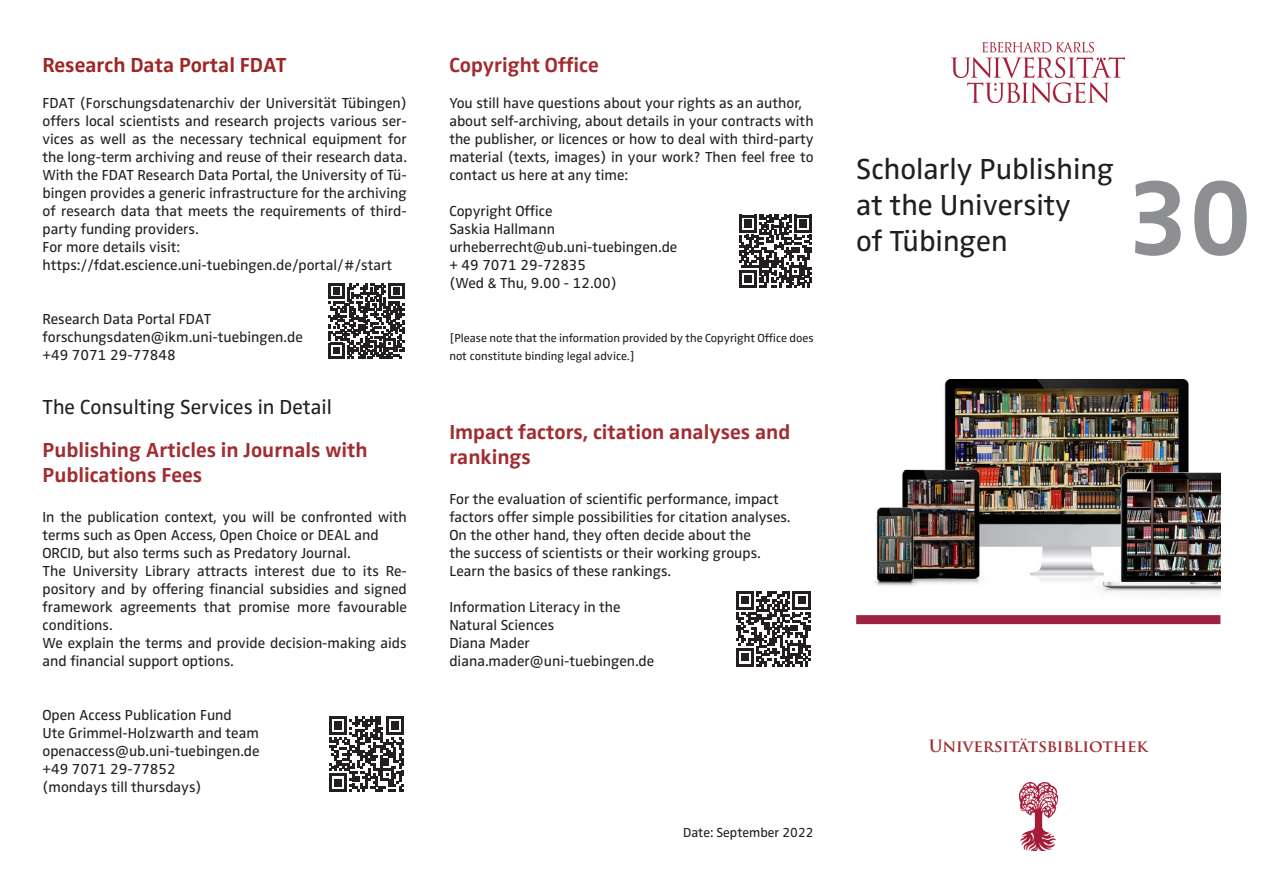
<style>
.page{position:relative;width:1263px;height:893px;background:#fff}
.page>*{position:absolute;margin:0;border:0;box-sizing:border-box;transform-origin:0 0}
.t1{font:700 108px "Zwo OT";color:#8d8f92}
.t2{font:30px "Zwo OT";color:#231f20}
.t3{font:700 21px/25.2px "Zwo OT";color:#a12c31}
.t4{font:21px "Zwo OT";color:#231f20}
.t5{font:700 21px "Zwo OT";color:#9e2624}
.t6{font:700 16.5px "Trajan Pro";letter-spacing:-.015em;color:#a12c31}
.t7{font:15px/18px "Zwo OT";color:#231f20;text-align:justify}
.t8{font:13.5px "Zwo OT";color:#231f20}
.t9{font:12px/18px "Zwo OT";color:#231f20}
</style>
<div class="page">
<img style="left:856px;top:378px;width:364px;height:247px">
<img style="left:1019px;top:782px;width:38px;height:68px">
<img style="left:952px;top:43px;width:173px;height:59px">
<div style="left:856px;top:615px;width:364px;height:9px;background:#9e2343"></div>
<svg style="left:328px;top:283px;width:76px;height:76px"></svg>
<svg style="left:329px;top:717px;width:75px;height:75px"></svg>
<svg style="left:739px;top:215px;width:73px;height:73px"></svg>
<svg style="left:736px;top:591px;width:75px;height:75px"></svg>
<p class="t5" style="left:43px;top:53px;width:245px">Research Data Portal FDAT</p>
<p class="t7" style="left:43px;top:94px;width:366px">FDAT (Forschungsdatenarchiv der Universität Tübingen) offers local scientists and research projects various ser&shy;vices as well as the necessary technical equipment for the long-term archiving and reuse of their research data.<br>With the FDAT Research Data Portal, the University of Tü&shy;bingen provides a generic infrastructure for the archiving of research data that meets the requirements of third&shy;party funding providers.</p>
<p class="t7" style="left:43px;top:238px;width:139px">For more details visit:</p>
<p class="t7" style="left:43px;top:256px;width:351px">https://fdat.escience.uni-tuebingen.de/portal/#/start</p>
<p class="t7" style="left:43px;top:310px;width:170px">Research Data Portal FDAT</p>
<p class="t7" style="left:43px;top:328px;width:262px">forschungsdaten@ikm.uni-tuebingen.de</p>
<p class="t7" style="left:43px;top:346px;width:135px">+49 7071 29-77848</p>
<p class="t4" style="left:43px;top:395px;width:291px">The Consulting Services in Detail</p>
<p class="t3" style="left:43px;top:438px;width:327px">Publishing Articles in Journals with<br>Publications Fees</p>
<p class="t7" style="left:43px;top:508px;width:366px">In the publication context, you will be confronted with terms such as Open Access, Open Choice or DEAL and</p>
<p class="t7" style="left:43px;top:544px;width:310px">ORCID, but also terms such as Predatory Journal.</p>
<p class="t7" style="left:43px;top:562px;width:366px">The University Library attracts interest due to its Re&shy;pository and by offering financial subsidies and signed framework agreements that promise more favourable conditions.</p>
<p class="t7" style="left:43px;top:634px;width:366px">We explain the terms and provide decision-making aids and financial support options.</p>
<p class="t7" style="left:43px;top:706px;width:191px">Open Access Publication Fund</p>
<p class="t7" style="left:43px;top:724px;width:218px">Ute Grimmel-Holzwarth and team</p>
<p class="t7" style="left:43px;top:742px;width:219px">openaccess@ub.uni-tuebingen.de</p>
<p class="t7" style="left:43px;top:760px;width:135px">+49 7071 29-77852</p>
<p class="t7" style="left:43px;top:778px;width:161px">(mondays till thursdays)</p>
<p class="t3" style="left:449px;top:53px;width:151px">Copyright Office</p>
<p class="t7" style="left:449px;top:94px;width:354px">You still have questions about your rights as an author,</p>
<p class="t7" style="left:449px;top:112px;width:366px">about self-archiving, about details in your contracts with the publisher, or licences or how to deal with third-party material (texts, images) in your work? Then feel free to contact us here at any time:</p>
<p class="t7" style="left:449px;top:202px;width:105px">Copyright Office</p>
<p class="t7" style="left:449px;top:220px;width:107px">Saskia Hallmann</p>
<p class="t7" style="left:449px;top:238px;width:230px">urheberrecht@ub.uni-tuebingen.de</p>
<p class="t7" style="left:449px;top:256px;width:169px">+ 49 7071 29-72835 (Wed &amp; Thu, 9.00 - 12.00)</p>
<p class="t9" style="left:449px;top:329px;width:366px">[Please note that the information provided by the Copyright Office does not constitute binding legal advice.]</p>
<p class="t3" style="left:449px;top:420px;width:342px">Impact factors, citation analyses and rankings</p>
<p class="t7" style="left:449px;top:490px;width:331px">For the evaluation of scientific performance, impact</p>
<p class="t7" style="left:449px;top:508px;width:343px">factors offer simple possibilities for citation analyses.</p>
<p class="t7" style="left:449px;top:526px;width:303px">On the other hand, they often decide about the</p>
<p class="t7" style="left:449px;top:544px;width:313px">the success of scientists or their working groups.</p>
<p class="t7" style="left:449px;top:562px;width:223px">Learn the basics of these rankings.</p>
<p class="t7" style="left:449px;top:598px;width:173px">Information Literacy in the</p>
<p class="t7" style="left:449px;top:616px;width:106px">Natural Sciences</p>
<p class="t7" style="left:449px;top:634px;width:82px">Diana Mader</p>
<p class="t7" style="left:449px;top:652px;width:207px">diana.mader@uni-tuebingen.de</p>
<p class="t8" style="left:683px;top:825px;width:132px">Date: September 2022</p>
<p class="t2" style="left:856px;top:151px;width:259px">Scholarly Publishing</p>
<p class="t2" style="left:856px;top:187px;width:216px">at the University</p>
<p class="t2" style="left:856px;top:223px;width:153px">of Tübingen</p>
<p class="t1" style="left:1127px;top:155px;width:126px">30</p>
<p class="t6" style="left:929px;top:736px;width:220px">Universitätsbibliothek</p>
</div>
